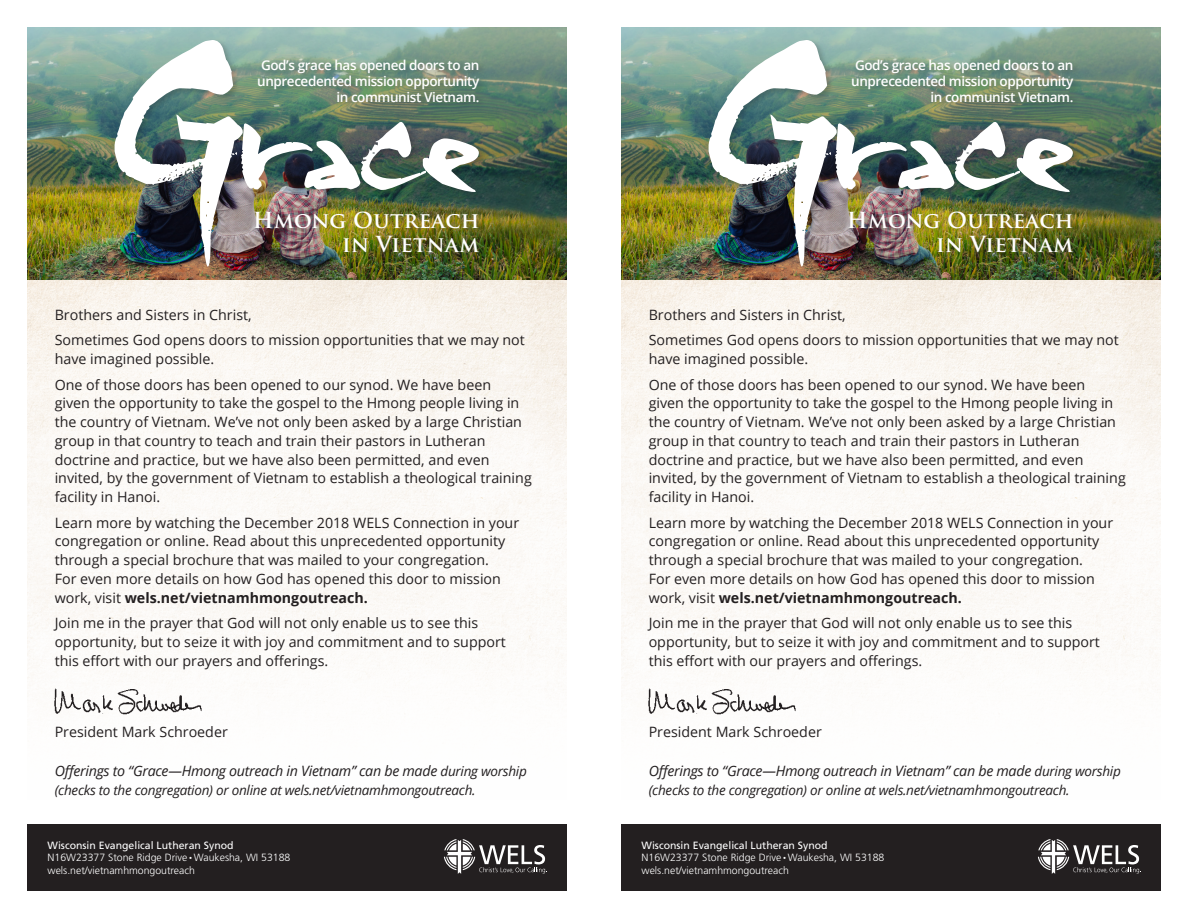
<style>
.page{position:relative;width:1188px;height:918px;background:#fff}
.page>*{position:absolute;margin:0;border:0;box-sizing:border-box;transform-origin:0 0}
.t1{font:700 21.6px/24px "Trajan Pro";letter-spacing:.01em;color:#fff;text-align:right}
.t2{font:14.25px/18.8px "Open Sans";color:#231f20}
.t3{font:italic 14.25px "Open Sans";letter-spacing:-.02em;color:#231f20}
.t4{font:600 13.5px/16px "Open Sans";letter-spacing:-.03em;color:#fff;text-align:right}
.t5{font:italic 13.5px "Open Sans";letter-spacing:-.02em;color:#231f20}
.t6{font:300 10.5px "Frutiger LT Std";color:#fff}
.t7{font:10.5px "Frutiger LT Std";color:#fff}
.s1{font-weight:700}
.s2{font-size:13.5px}
.s3{font-size:6px}
</style>
<div class="page">
<img style="left:27px;top:27px;width:540px;height:660px">
<img style="left:621px;top:27px;width:540px;height:673px">
<div style="left:27px;top:824px;width:540px;height:67px;background:#231f20"></div>
<div style="left:621px;top:824px;width:540px;height:67px;background:#231f20"></div>
<svg style="left:444px;top:839px;width:103px;height:35px"></svg>
<svg style="left:1038px;top:839px;width:103px;height:35px"></svg>
<img style="left:45px;top:679px;width:167px;height:36px">
<img style="left:639px;top:679px;width:167px;height:36px">
<div style="left:113px;top:38px;width:374px;height:236px;background:#231f20;opacity:.25"></div>
<img style="left:115px;top:40px;width:364px;height:227px">
<div style="left:707px;top:38px;width:374px;height:236px;background:#231f20;opacity:.25"></div>
<img style="left:709px;top:40px;width:364px;height:227px">
<div style="left:253px;top:210px;width:234px;height:50px;background:#231f20;opacity:.28"></div>
<div style="left:847px;top:210px;width:234px;height:50px;background:#231f20;opacity:.28"></div>
<div style="left:257px;top:58px;width:230px;height:52px;background:#231f20;opacity:.28"></div>
<div style="left:851px;top:58px;width:230px;height:52px;background:#231f20;opacity:.28"></div>
<p class="t4" style="left:257px;top:56px;width:224px">God’s grace has opened doors to an unprecedented mission opportunity in communist Vietnam.</p>
<p class="t4" style="left:851px;top:56px;width:224px">God’s grace has opened doors to an unprecedented mission opportunity in communist Vietnam.</p>
<p class="t1" style="left:253px;top:208px;width:228px">Hmong Outreach in Vietnam</p>
<p class="t1" style="left:847px;top:208px;width:228px">Hmong Outreach in Vietnam</p>
<p class="t2" style="left:55px;top:305px;width:198px">Brothers and Sisters in Christ,</p>
<p class="t2" style="left:55px;top:331px;width:472px">Sometimes God opens doors to mission opportunities that we may not have imagined possible.</p>
<p class="t2" style="left:55px;top:375px;width:479px">One of those doors has been opened to our synod. We have been<br>given the opportunity to take the gospel to the Hmong people living in the country of Vietnam. We’ve not only been asked by a large Christian group in that country to teach and train their pastors in Lutheran doctrine and practice, but we have also been permitted, and even invited, by the government of Vietnam to establish a theological training facility in Hanoi.</p>
<p class="t2" style="left:55px;top:513px;width:466px">Learn more by watching the December 2018 WELS Connection in your congregation or online. Read about this unprecedented opportunity through a special brochure that was mailed to your congregation.<br>For even more details on how God has opened this door to mission work, visit <span class="s1">wels.net/vietnamhmongoutreach.</span></p>
<p class="t2" style="left:55px;top:613px;width:453px">Join me in the prayer that God will not only enable us to see this opportunity, but to seize it with joy and commitment and to support this effort with our prayers and offerings.</p>
<p class="t2" style="left:55px;top:722px;width:175px">President Mark Schroeder</p>
<p class="t3" style="left:55px;top:761px;width:474px">Offerings to “Grace—Hmong outreach in Vietnam” can be made <span class="s2">during worship</span></p>
<p class="t5" style="left:55px;top:781px;width:422px">(checks to the congregation) or online at wels.net/vietnamhmongoutreach.</p>
<p class="t7" style="left:48px;top:839px;width:188px">Wisconsin Evangelical Lutheran Synod</p>
<p class="t6" style="left:48px;top:852px;width:244px">N16W23377 Stone Ridge Drive <span class="s3">•</span> Waukesha, WI 53188</p>
<p class="t6" style="left:48px;top:864px;width:149px">wels.net/vietnamhmongoutreach</p>
<p class="t2" style="left:649px;top:305px;width:198px">Brothers and Sisters in Christ,</p>
<p class="t2" style="left:649px;top:331px;width:472px">Sometimes God opens doors to mission opportunities that we may not have imagined possible.</p>
<p class="t2" style="left:649px;top:375px;width:479px">One of those doors has been opened to our synod. We have been<br>given the opportunity to take the gospel to the Hmong people living in the country of Vietnam. We’ve not only been asked by a large Christian group in that country to teach and train their pastors in Lutheran doctrine and practice, but we have also been permitted, and even invited, by the government of Vietnam to establish a theological training facility in Hanoi.</p>
<p class="t2" style="left:649px;top:513px;width:466px">Learn more by watching the December 2018 WELS Connection in your congregation or online. Read about this unprecedented opportunity through a special brochure that was mailed to your congregation.<br>For even more details on how God has opened this door to mission work, visit <span class="s1">wels.net/vietnamhmongoutreach.</span></p>
<p class="t2" style="left:649px;top:613px;width:453px">Join me in the prayer that God will not only enable us to see this opportunity, but to seize it with joy and commitment and to support this effort with our prayers and offerings.</p>
<p class="t2" style="left:649px;top:722px;width:175px">President Mark Schroeder</p>
<p class="t3" style="left:649px;top:761px;width:474px">Offerings to “Grace—Hmong outreach in Vietnam” can be made <span class="s2">during worship</span></p>
<p class="t5" style="left:649px;top:781px;width:422px">(checks to the congregation) or online at wels.net/vietnamhmongoutreach.</p>
<p class="t7" style="left:642px;top:839px;width:188px">Wisconsin Evangelical Lutheran Synod</p>
<p class="t6" style="left:642px;top:852px;width:244px">N16W23377 Stone Ridge Drive <span class="s3">•</span> Waukesha, WI 53188</p>
<p class="t6" style="left:642px;top:864px;width:149px">wels.net/vietnamhmongoutreach</p>
</div>
